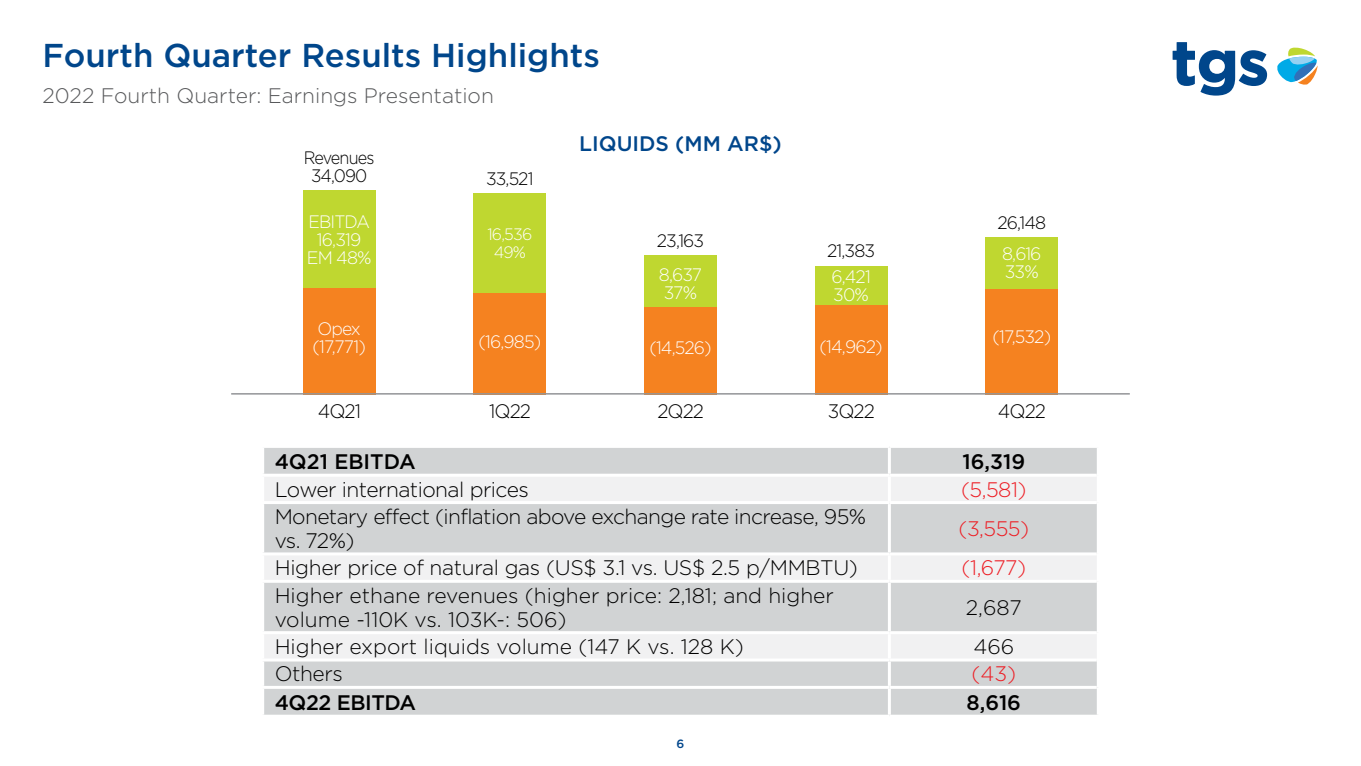
<style>
.page{position:relative;width:1361px;height:766px;background:#fff}
.page>*{position:absolute;margin:0;border:0;box-sizing:border-box;transform-origin:0 0}
.t1{font:500 33px "Gotham";color:#00468b}
.t2{font:300 21px/24px "Gotham";letter-spacing:-.015em;color:#000}
.t3{font:300 21px "Gotham";color:#58595b}
.t4{font:300 21px "Gotham";letter-spacing:-.025em;color:#ed1d24}
.t5{font:500 21px "Gotham";color:#000}
.t6{font:500 21px "Gotham";color:#00468b}
.t7{font:500 21px "Gotham";letter-spacing:-.02em;color:#000}
.t8{font:300 19.5px "Gotham";letter-spacing:-.05em;color:#000}
.t9{font:300 18px/18px "Gotham";letter-spacing:-.05em;color:#fff}
.t10{font:300 18px "Gotham";letter-spacing:-.05em;color:#000}
.t11{font:300 18px/18px "Gotham";letter-spacing:-.05em;color:#fff;text-align:center;scale:.95 1}
.t12{font:300 18px/18px "Gotham";letter-spacing:-.05em;color:#000;text-align:center;scale:.9 1}
.t13{font:300 16.5px/18px "Gotham";letter-spacing:-.055em;color:#fff;text-align:center}
.t14{font:500 12px "Gotham";color:#00468b}
</style>
<div class="page">
<svg style="left:1172px;top:42px;width:95px;height:54px"></svg>
<svg style="left:1277px;top:47px;width:40px;height:38px"></svg>
<div style="left:264px;top:448px;width:833px;height:266px;background:#d1d3d4"></div>
<svg style="left:264px;top:476px;width:833px;height:182px;fill:#d1d3d4"></svg>
<hr style="left:888px;top:448px;width:3px;height:25px;background:#fff">
<hr style="left:888px;top:476px;width:3px;height:25px;background:#fff">
<hr style="left:888px;top:504px;width:3px;height:48px;background:#fff">
<hr style="left:888px;top:555px;width:3px;height:24px;background:#fff">
<hr style="left:888px;top:582px;width:3px;height:49px;background:#fff">
<hr style="left:888px;top:661px;width:3px;height:24px;background:#fff">
<hr style="left:888px;top:688px;width:3px;height:26px;background:#fff">
<hr style="left:261px;top:473px;width:628px;height:3px;background:#fff">
<hr style="left:889px;top:473px;width:208px;height:3px;background:#fff">
<hr style="left:261px;top:501px;width:628px;height:3px;background:#fff">
<hr style="left:889px;top:501px;width:208px;height:3px;background:#fff">
<hr style="left:261px;top:552px;width:628px;height:3px;background:#fff">
<hr style="left:889px;top:552px;width:208px;height:3px;background:#fff">
<hr style="left:261px;top:579px;width:628px;height:3px;background:#fff">
<hr style="left:889px;top:579px;width:208px;height:3px;background:#fff">
<hr style="left:261px;top:631px;width:628px;height:3px;background:#fff">
<hr style="left:261px;top:658px;width:628px;height:3px;background:#fff">
<hr style="left:261px;top:685px;width:628px;height:3px;background:#fff">
<hr style="left:889px;top:685px;width:208px;height:3px;background:#fff">
<hr style="left:889px;top:631px;width:208px;height:3px;background:#fff">
<hr style="left:889px;top:658px;width:208px;height:3px;background:#fff">
<hr style="left:888px;top:634px;width:3px;height:24px;background:#fff">
<div style="left:644px;top:255px;width:72px;height:139px;background:#bfd730"></div>
<div style="left:474px;top:193px;width:72px;height:201px;background:#bfd730"></div>
<div style="left:986px;top:237px;width:72px;height:157px;background:#bfd730"></div>
<div style="left:815px;top:266px;width:72px;height:128px;background:#bfd730"></div>
<div style="left:303px;top:190px;width:72px;height:204px;background:#bfd730"></div>
<div style="left:644px;top:307px;width:72px;height:87px;background:#f58220"></div>
<div style="left:474px;top:292px;width:72px;height:102px;background:#f58220"></div>
<div style="left:986px;top:289px;width:72px;height:105px;background:#f58220"></div>
<div style="left:815px;top:304px;width:72px;height:90px;background:#f58220"></div>
<div style="left:303px;top:288px;width:72px;height:106px;background:#f58220"></div>
<hr style="left:231px;top:393px;width:899px;height:1px;background:#939598">
<h1 class="t1" style="left:43px;top:33px;width:559px">Fourth Quarter Results Highlights</h1>
<p class="t3" style="left:43px;top:84px;width:453px">2022 Fourth Quarter: Earnings Presentation</p>
<p class="t12" style="left:304px;top:148px;width:80px">Revenues<br>34,090</p>
<p class="t11" style="left:307px;top:212px;width:70px">EBITDA<br>16,319<br>EM 48%</p>
<p class="t9" style="left:312px;top:319px;width:55px">Opex (17,771)</p>
<p class="t10" style="left:486px;top:168px;width:49px">33,521</p>
<p class="t13" style="left:487px;top:225px;width:46px">16,536<br>49%</p>
<p class="t9" style="left:478px;top:332px;width:64px">(16,985)</p>
<p class="t6" style="left:579px;top:129px;width:204px">LIQUIDS (MM AR$)</p>
<p class="t10" style="left:657px;top:231px;width:49px">23,163</p>
<p class="t9" style="left:659px;top:265px;width:45px">8,637<br>37%</p>
<p class="t9" style="left:649px;top:338px;width:64px">(14,526)</p>
<p class="t10" style="left:827px;top:241px;width:50px">21,383</p>
<p class="t9" style="left:831px;top:267px;width:41px">6,421<br>30%</p>
<p class="t9" style="left:819px;top:337px;width:65px">(14,962)</p>
<p class="t10" style="left:997px;top:213px;width:50px">26,148</p>
<p class="t9" style="left:1002px;top:244px;width:41px">8,616<br>33%</p>
<p class="t9" style="left:992px;top:327px;width:60px">(17,532)</p>
<p class="t8" style="left:318px;top:400px;width:45px">4Q21</p>
<p class="t8" style="left:489px;top:400px;width:43px">1Q22</p>
<p class="t8" style="left:657px;top:400px;width:48px">2Q22</p>
<p class="t8" style="left:828px;top:400px;width:49px">3Q22</p>
<p class="t8" style="left:998px;top:400px;width:50px">4Q22</p>
<p class="t5" style="left:275px;top:448px;width:143px">4Q21 EBITDA</p>
<p class="t5" style="left:962px;top:448px;width:64px">16,319</p>
<p class="t2" style="left:275px;top:476px;width:256px">Lower international prices</p>
<p class="t4" style="left:961px;top:477px;width:67px">(5,581)</p>
<p class="t2" style="left:275px;top:504px;width:593px">Monetary effect (inflation above exchange rate increase, 95% vs. 72%)</p>
<p class="t4" style="left:958px;top:517px;width:72px">(3,555)</p>
<p class="t2" style="left:275px;top:555px;width:585px">Higher price of natural gas (US$ 3.1 vs. US$ 2.5 p/MMBTU)</p>
<p class="t4" style="left:961px;top:556px;width:66px">(1,677)</p>
<p class="t2" style="left:275px;top:582px;width:561px">Higher ethane revenues (higher price: 2,181; and higher volume -110K vs. 103K-: 506)</p>
<p class="t2" style="left:966px;top:594px;width:58px">2,687</p>
<p class="t2" style="left:275px;top:634px;width:471px">Higher export liquids volume (147 K vs. 128 K)</p>
<p class="t2" style="left:973px;top:634px;width:42px">466</p>
<p class="t2" style="left:275px;top:661px;width:70px">Others</p>
<p class="t4" style="left:971px;top:662px;width:46px">(43)</p>
<p class="t7" style="left:275px;top:688px;width:143px">4Q22 EBITDA</p>
<p class="t5" style="left:966px;top:688px;width:56px">8,616</p>
<p class="t14" style="left:676px;top:735px;width:9px">6</p>
</div>
